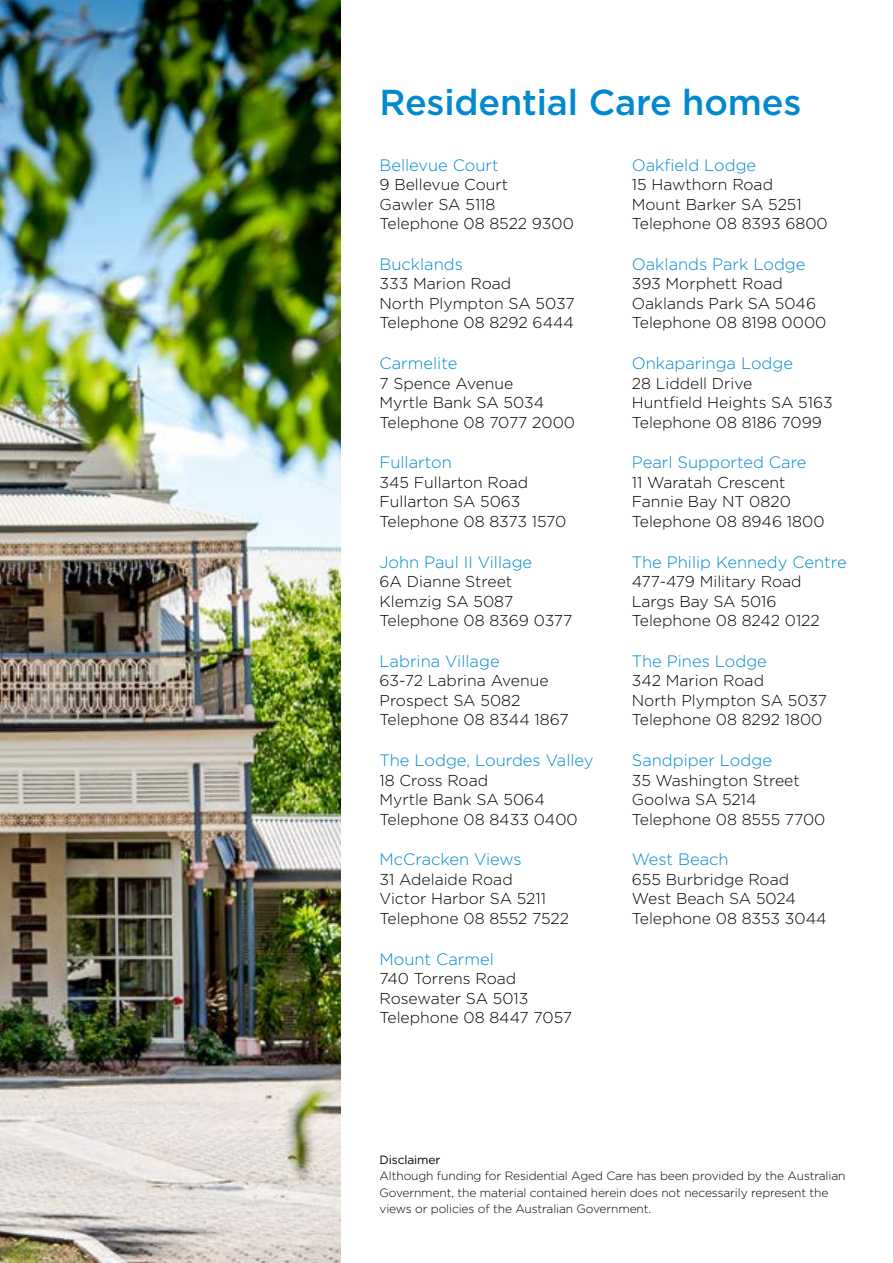
<style>
.page{position:relative;width:893px;height:1263px;background:#fff}
.page>*{position:absolute;margin:0;border:0;box-sizing:border-box;transform-origin:0 0}
.t1{font:500 36px "Gotham";letter-spacing:-.005em;color:#0089cf}
.t2{font:300 16.5px "Gotham";color:#0089cf}
.t3{font:300 15.75px/19.5px "Gotham";color:#000}
.t4{font:300 12px/16.5px "Gotham";letter-spacing:-.01em;color:#000}
.t5{font:12px "Gotham";letter-spacing:-.01em;color:#000}
</style>
<div class="page">
<img style="left:0;top:0;width:340px;height:1263px">
<h1 class="t1" style="left:379px;top:79px;width:423px">Residential Care homes</h1>
<p class="t2" style="left:379px;top:154px;width:121px">Bellevue Court</p>
<p class="t3" style="left:379px;top:174px;width:196px">9 Bellevue Court<br>Gawler SA 5118<br>Telephone 08 8522 9300</p>
<p class="t2" style="left:379px;top:254px;width:85px">Bucklands</p>
<p class="t3" style="left:379px;top:274px;width:197px">333 Marion Road<br>North Plympton SA 5037<br>Telephone 08 8292 6444</p>
<p class="t2" style="left:379px;top:353px;width:79px">Carmelite</p>
<p class="t3" style="left:379px;top:373px;width:197px">7 Spence Avenue<br>Myrtle Bank SA 5034<br>Telephone 08 7077 2000</p>
<p class="t2" style="left:379px;top:452px;width:74px">Fullarton</p>
<p class="t3" style="left:379px;top:472px;width:188px">345 Fullarton Road<br>Fullarton SA 5063<br>Telephone 08 8373 1570</p>
<p class="t2" style="left:379px;top:551px;width:154px">John Paul II Village</p>
<p class="t3" style="left:379px;top:571px;width:194px">6A Dianne Street<br>Klemzig SA 5087<br>Telephone 08 8369 0377</p>
<p class="t2" style="left:379px;top:651px;width:122px">Labrina Village</p>
<p class="t3" style="left:379px;top:671px;width:191px">63-72 Labrina Avenue<br>Prospect SA 5082<br>Telephone 08 8344 1867</p>
<p class="t2" style="left:379px;top:750px;width:216px">The Lodge, Lourdes Valley</p>
<p class="t3" style="left:379px;top:770px;width:200px">18 Cross Road<br>Myrtle Bank SA 5064<br>Telephone 08 8433 0400</p>
<p class="t2" style="left:379px;top:849px;width:144px">McCracken Views</p>
<p class="t3" style="left:379px;top:869px;width:191px">31 Adelaide Road<br>Victor Harbor SA 5211<br>Telephone 08 8552 7522</p>
<p class="t2" style="left:379px;top:948px;width:116px">Mount Carmel</p>
<p class="t3" style="left:379px;top:968px;width:194px">740 Torrens Road<br>Rosewater SA 5013<br>Telephone 08 8447 7057</p>
<p class="t2" style="left:632px;top:154px;width:126px">Oakfield Lodge</p>
<p class="t3" style="left:632px;top:174px;width:197px">15 Hawthorn Road<br>Mount Barker SA 5251<br>Telephone 08 8393 6800</p>
<p class="t2" style="left:632px;top:254px;width:175px">Oaklands Park Lodge</p>
<p class="t3" style="left:632px;top:274px;width:196px">393 Morphett Road<br>Oaklands Park SA 5046<br>Telephone 08 8198 0000</p>
<p class="t2" style="left:632px;top:353px;width:163px">Onkaparinga Lodge</p>
<p class="t3" style="left:632px;top:373px;width:202px">28 Liddell Drive<br>Huntfield Heights SA 5163<br>Telephone 08 8186 7099</p>
<p class="t2" style="left:632px;top:452px;width:176px">Pearl Supported Care</p>
<p class="t3" style="left:632px;top:472px;width:194px">11 Waratah Crescent<br>Fannie Bay NT 0820<br>Telephone 08 8946 1800</p>
<p class="t2" style="left:632px;top:551px;width:216px">The Philip Kennedy Centre</p>
<p class="t3" style="left:632px;top:571px;width:190px">477-479 Military Road<br>Largs Bay SA 5016<br>Telephone 08 8242 0122</p>
<p class="t2" style="left:632px;top:651px;width:137px">The Pines Lodge</p>
<p class="t3" style="left:632px;top:671px;width:197px">342 Marion Road<br>North Plympton SA 5037<br>Telephone 08 8292 1800</p>
<p class="t2" style="left:632px;top:750px;width:142px">Sandpiper Lodge</p>
<p class="t3" style="left:632px;top:770px;width:195px">35 Washington Street<br>Goolwa SA 5214<br>Telephone 08 8555 7700</p>
<p class="t2" style="left:632px;top:849px;width:98px">West Beach</p>
<p class="t3" style="left:632px;top:869px;width:196px">655 Burbridge Road<br>West Beach SA 5024<br>Telephone 08 8353 3044</p>
<p class="t5" style="left:379px;top:1151px;width:62px">Disclaimer</p>
<p class="t4" style="left:379px;top:1167px;width:467px">Although funding for Residential Aged Care has been provided by the Australian<br>Government, the material contained herein does not necessarily represent the views or policies of the Australian Government.</p>
</div>
